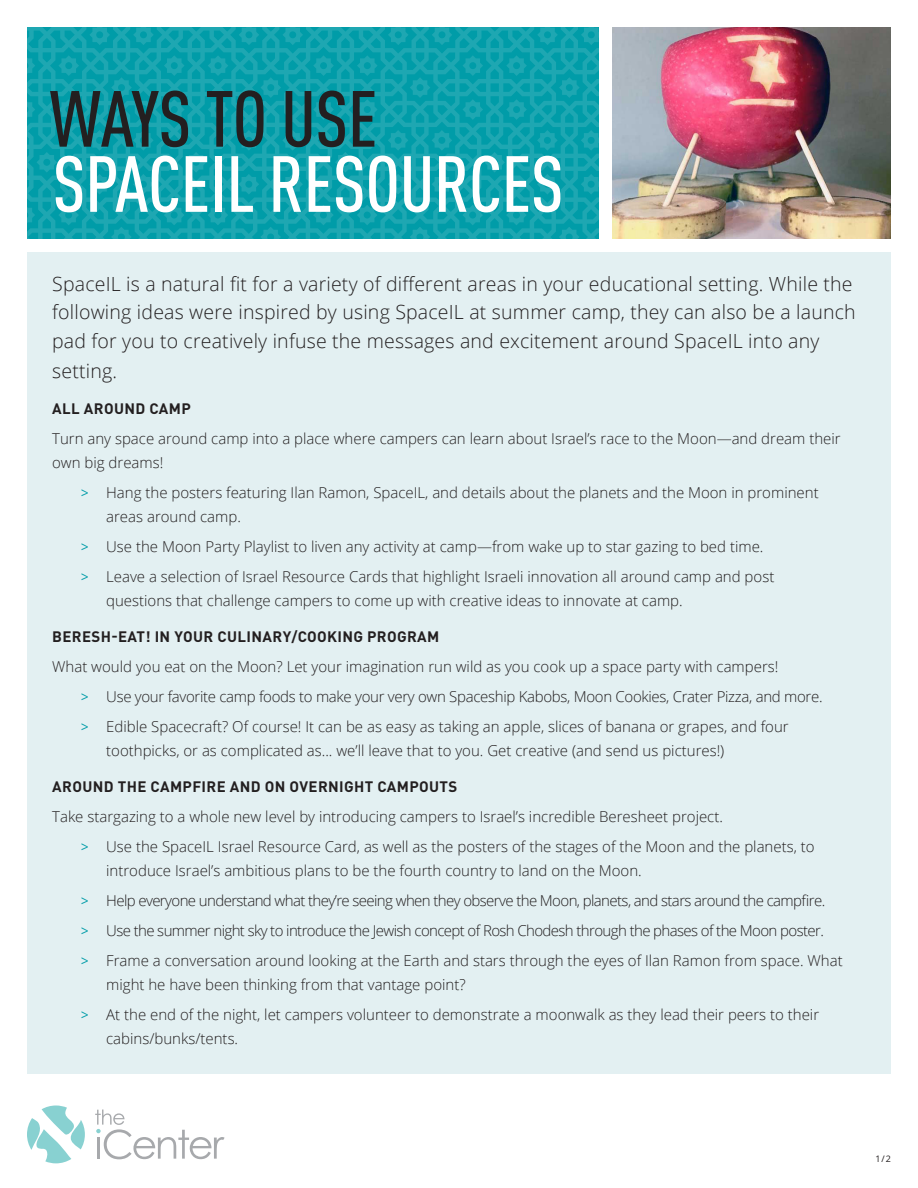
<style>
.page{position:relative;width:918px;height:1188px;background:#fff}
.page>*{position:absolute;margin:0;border:0;box-sizing:border-box;transform-origin:0 0}
.t1{font:500 condensed 78.15px "DINOT";letter-spacing:-.005em;color:#fff}
.t2{font:500 condensed 78.15px "DINOT";letter-spacing:-.005em;color:#231f20}
.t3{font:300 19.5px/29px "Open Sans";letter-spacing:.01em;color:#231f20}
.t4{font:300 15px/24px "Open Sans";color:#231f20}
.t5{font:300 15px "Open Sans";letter-spacing:-.04em;color:#231f20}
.t6{font:700 15px "DINOT";letter-spacing:.025em;color:#231f20}
.t7{font:300 15px "Open Sans";letter-spacing:-.02em;color:#231f20}
.t8{font:9px "Open Sans";color:#231f20}
.s1{font-weight:400;font-style:italic;font-size:14.25px;color:#009ca8}
</style>
<div class="page">
<img style="left:612px;top:27px;width:279px;height:211px">
<svg style="left:27px;top:27px;width:571px;height:211px;fill:#059da9"></svg>
<div style="left:27px;top:252px;width:864px;height:821px;background:#e3f0f2"></div>
<svg style="left:27px;top:1106px;width:58px;height:57px"></svg>
<svg style="left:95px;top:1110px;width:130px;height:49px"></svg>
<p class="t2" style="left:50px;top:73px;width:329px">WAYS TO USE</p>
<p class="t1" style="left:53px;top:138px;width:513px">SPACEIL RESOURCES</p>
<p class="t3" style="left:52px;top:269px;width:805px">SpaceIL is a natural fit for a variety of different areas in your educational setting. While the following ideas were inspired by using SpaceIL at summer camp, they can also be a launch pad for you to creatively infuse the messages and excitement around SpaceIL into any setting.</p>
<p class="t6" style="left:52px;top:398px;width:140px">ALL AROUND CAMP</p>
<p class="t4" style="left:52px;top:426px;width:790px">Turn any space around camp into a place where campers can learn about Israel’s race to the Moon—and dream their own big dreams!</p>
<p class="t4" style="left:106px;top:480px;width:714px;text-indent:-26px"><span class="s1">&gt;</span> Hang the posters featuring Ilan Ramon, SpaceIL, and details about the planets and the Moon in prominent areas around camp.</p>
<p class="t4" style="left:81px;top:534px;width:684px"><span class="s1">&gt;</span> Use the Moon Party Playlist to liven any activity at camp—from wake up to star gazing to bed time.</p>
<p class="t4" style="left:106px;top:564px;width:670px;text-indent:-26px"><span class="s1">&gt;</span> Leave a selection of Israel Resource Cards that highlight Israeli innovation all around camp and post questions that challenge campers to come up with creative ideas to innovate at camp.</p>
<p class="t6" style="left:52px;top:626px;width:389px">BERESH-EAT! IN YOUR CULINARY/COOKING PROGRAM</p>
<p class="t4" style="left:52px;top:654px;width:728px">What would you eat on the Moon? Let your imagination run wild as you cook up a space party with campers!</p>
<p class="t7" style="left:81px;top:686px;width:743px"><span class="s1">&gt;</span> Use your favorite camp foods to make your very own Spaceship Kabobs, Moon Cookies, Crater Pizza, and more.</p>
<p class="t4" style="left:106px;top:714px;width:684px;text-indent:-26px"><span class="s1">&gt;</span> Edible Spacecraft? Of course! It can be as easy as taking an apple, slices of banana or grapes, and four toothpicks, or as complicated as... we’ll leave that to you. Get creative (and send us pictures!)</p>
<p class="t6" style="left:52px;top:776px;width:407px">AROUND THE CAMPFIRE AND ON OVERNIGHT CAMPOUTS</p>
<p class="t4" style="left:52px;top:804px;width:672px">Take stargazing to a whole new level by introducing campers to Israel’s incredible Beresheet project.</p>
<p class="t4" style="left:106px;top:834px;width:710px;text-indent:-26px"><span class="s1">&gt;</span> Use the SpaceIL Israel Resource Card, as well as the posters of the stages of the Moon and the planets, to introduce Israel’s ambitious plans to be the fourth country to land on the Moon.</p>
<p class="t5" style="left:81px;top:890px;width:746px"><span class="s1">&gt;</span> Help everyone understand what they’re seeing when they observe the Moon, planets, and stars around the campfire.</p>
<p class="t5" style="left:81px;top:920px;width:745px"><span class="s1">&gt;</span> Use the summer night sky to introduce the Jewish concept of Rosh Chodesh through the phases of the Moon poster.</p>
<p class="t4" style="left:106px;top:948px;width:738px;text-indent:-26px"><span class="s1">&gt;</span> Frame a conversation around looking at the Earth and stars through the eyes of Ilan Ramon from space. What might he have been thinking from that vantage point?</p>
<p class="t4" style="left:106px;top:1002px;width:715px;text-indent:-26px"><span class="s1">&gt;</span> At the end of the night, let campers volunteer to demonstrate a moonwalk as they lead their peers to their cabins/bunks/tents.</p>
<p class="t8" style="left:876px;top:1153px;width:17px">1/2</p>
</div>
